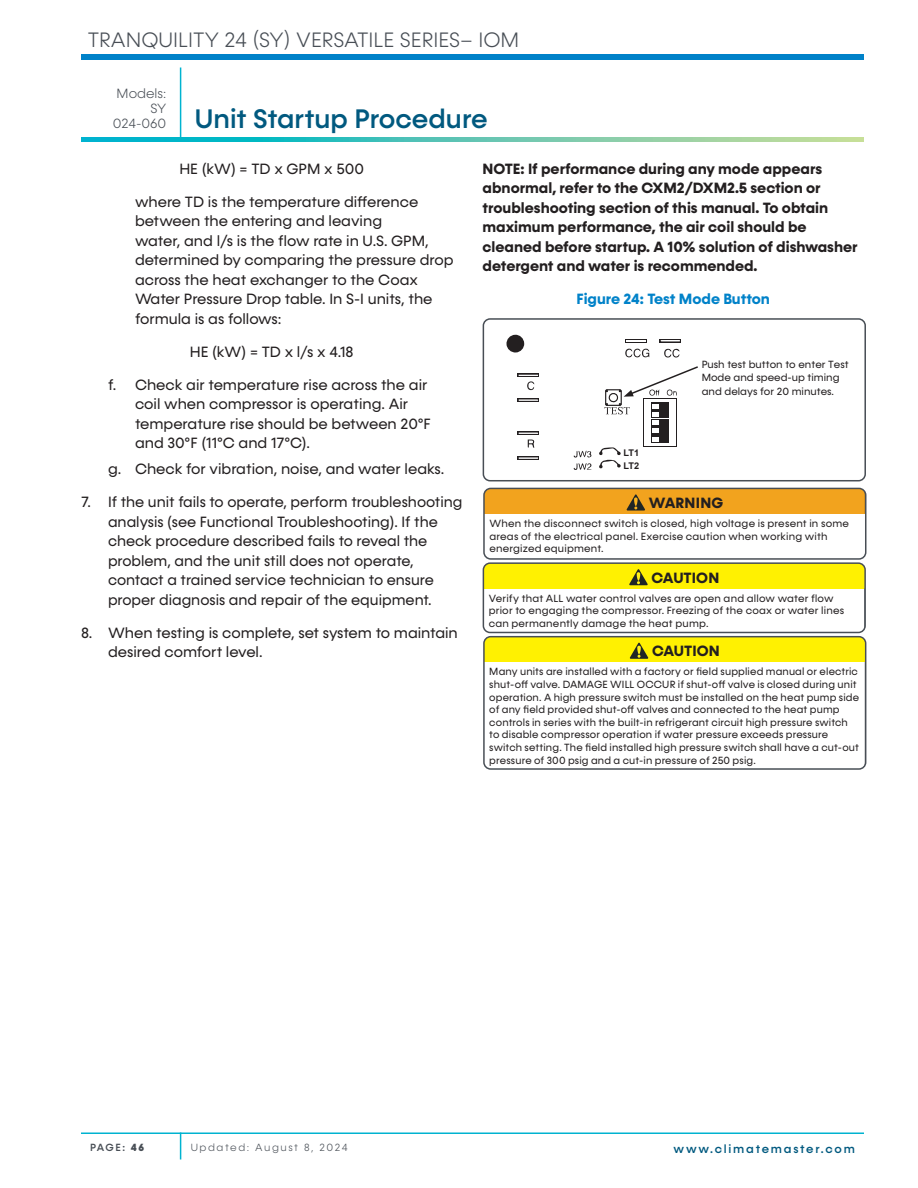
<style>
.page{position:relative;width:918px;height:1188px;background:#fff}
.page>*{position:absolute;margin:0;border:0;box-sizing:border-box;transform-origin:0 0}
.Page_Header_-_not_included_in_TOC{font:500 27px "Konnect";color:#01597f}
.t1{font:300 21px "Konnect";color:#484e55}
.Body_Text{font:15px/19.5px "Konnect";color:#231f20}
.Body_Text-2{font:700 15px/19.5px "Konnect";color:#231f20}
.t2{font:700 15px "Konnect";color:#0082c9}
.t3{font:300 13.5px/15px "Konnect";letter-spacing:-.005em;color:#484e55;text-align:right}
.t4{font:500 12px "Konnect";letter-spacing:.15em;color:#01597f}
.t5{font:10.5px/12.6px "Konnect";letter-spacing:.015em;color:#231f20}
.t6{font:300 10.5px "Konnect";letter-spacing:.145em;color:#484e55}
.t7{font:500 10.5px "Konnect";color:#484e55}
.t8{font:10.35px "Arial";color:#231f20}
.t9{font:700 9.15px/12.6px "Arial";letter-spacing:-.035em;color:#231f20}
.s1{font-weight:800}
</style>
<div class="page">
<div style="left:81px;top:54px;width:783px;height:5px;background:#0082c9"></div>
<hr style="left:180px;top:68px;width:1px;height:71px;background:#00b3d0">
<hr style="left:81px;top:1132px;width:783px;height:2px;background:#00b3d0">
<svg style="left:180px;top:1132px;width:1px;height:28px"></svg>
<svg style="left:81px;top:138px;width:783px;height:3px"></svg>
<div style="left:484px;top:488px;width:381px;height:26px;background:#f2a31e"></div>
<svg style="left:626px;top:494px;width:19px;height:17px"></svg>
<div style="left:483px;top:488px;width:383px;height:72px;border:2px solid #484e55;border-radius:7px"></div>
<div style="left:483px;top:563px;width:382px;height:25px;background:#fff101"></div>
<hr style="left:864px;top:588px;width:1px;height:44px;background:#64666b">
<svg style="left:629px;top:569px;width:19px;height:16px"></svg>
<div style="left:483px;top:562px;width:383px;height:71px;border:2px solid #484e55;border-radius:7px"></div>
<div style="left:484px;top:637px;width:381px;height:25px;background:#fff101"></div>
<hr style="left:865px;top:662px;width:1px;height:107px;background:#64666b">
<svg style="left:630px;top:643px;width:19px;height:16px"></svg>
<div style="left:483px;top:636px;width:383px;height:134px;border:2px solid #484e55;border-radius:7px"></div>
<div style="left:483px;top:318px;width:383px;height:163px;border:2px solid #484e55;border-radius:7px"></div>
<div style="left:506px;top:335px;width:18px;height:18px;background:#231f20;border-radius:50%"></div>
<svg style="left:659px;top:339px;width:22px;height:4px"></svg>
<hr style="left:517px;top:374px;width:22px;height:3px;background:#231f20">
<hr style="left:518px;top:456px;width:21px;height:4px;background:#231f20">
<svg style="left:518px;top:431px;width:21px;height:4px"></svg>
<svg style="left:625px;top:339px;width:22px;height:4px"></svg>
<hr style="left:518px;top:398px;width:21px;height:4px;background:#231f20">
<svg style="left:664px;top:349px;width:16px;height:9px"></svg>
<svg style="left:625px;top:348px;width:24px;height:10px"></svg>
<svg style="left:574px;top:451px;width:18px;height:19px"></svg>
<svg style="left:660px;top:340px;width:20px;height:1px"></svg>
<svg style="left:519px;top:375px;width:19px;height:15px"></svg>
<svg style="left:519px;top:457px;width:19px;height:2px"></svg>
<svg style="left:519px;top:433px;width:19px;height:1px"></svg>
<svg style="left:626px;top:340px;width:20px;height:1px"></svg>
<svg style="left:519px;top:399px;width:19px;height:2px"></svg>
<svg style="left:528px;top:440px;width:6px;height:8px"></svg>
<svg style="left:599px;top:366px;width:99px;height:103px"></svg>
<h2 class="t1" style="left:88px;top:28px;width:433px">Tranquility 24 (SY) VERSATILE SERI ES– IOM</h2>
<p class="t3" style="left:113px;top:86px;width:55px">Models:<br>SY<br>024-060</p>
<p class="Page_Header_-_not_included_in_TOC" style="left:195px;top:103px;width:294px">Unit Startup Procedure</p>
<p class="Body_Text" style="left:179px;top:159px;width:186px">HE (kW) = TD x GPM x 500</p>
<p class="Body_Text" style="left:135px;top:192px;width:320px">where TD is the temperature difference between the entering and leaving<br>water, and l/s is the flow rate in U.S. GPM, determined by comparing the pressure drop across the heat exchanger to the Coax Water Pressure Drop table. In S-I units, the formula is as follows:</p>
<p class="Body_Text" style="left:190px;top:342px;width:165px">HE (kW) = TD x l/s x 4.18</p>
<p class="Body_Text" style="left:135px;top:375px;width:297px;text-indent:-27px">f. Check air temperature rise across the air coil when compressor is operating. Air temperature rise should be between 20°F and 30°F (11°C and 17°C).</p>
<p class="Body_Text" style="left:108px;top:460px;width:338px">g. Check for vibration, noise, and water leaks.</p>
<p class="Body_Text" style="left:108px;top:493px;width:356px;text-indent:-27px">7. If the unit fails to operate, perform troubleshooting analysis (see Functional Troubleshooting). If the check procedure described fails to reveal the problem, and the unit still does not operate, contact a trained service technician to ensure proper diagnosis and repair of the equipment.</p>
<p class="Body_Text" style="left:108px;top:623px;width:351px;text-indent:-27px">8. When testing is complete, set system to maintain desired comfort level.</p>
<p class="Body_Text-2" style="left:483px;top:159px;width:377px">NOTE: If performance during any mode appears abnormal, refer to the CXM2/DXM2.5 section or troubleshooting section of this manual. To obtain maximum performance, the air coil should be cleaned before startup. A 10% solution of dishwasher detergent and water is recommended.</p>
<p class="t2" style="left:577px;top:290px;width:195px">Figure 24: Test Mode Button</p>
<p class="t9" style="left:624px;top:447px;width:17px">LT1<br>LT2</p>
<p class="t5" style="left:702px;top:358px;width:149px;line-height:13.5px">Push test button to enter Test<br>Mode and speed-up timing and delays for 20 minutes.</p>
<p class="Body_Text-2" style="left:649px;top:494px;width:76px">WARNING</p>
<p class="t5" style="left:489px;top:517px;width:361px">When the disconnect switch is closed, high voltage is present in some areas of the electrical panel. Exercise caution when working with energized equipment.</p>
<p class="Body_Text-2" style="left:651px;top:568px;width:69px">CAUTION</p>
<p class="t5" style="left:489px;top:592px;width:357px">Verify that ALL water control valves are open and allow water flow prior to engaging the compressor. Freezing of the coax or water lines can permanently damage the heat pump.</p>
<p class="Body_Text-2" style="left:652px;top:642px;width:69px">CAUTION</p>
<p class="t5" style="left:489px;top:666px;width:371px">Many units are installed with a factory or field supplied manual or electric shut-off valve. DAMAGE WILL OCCUR if shut-off valve is closed during unit operation. A high pressure switch must be installed on the heat pump side of any field provided shut-off valves and connected to the heat pump controls in series with the built-in refrigerant circuit high pressure switch to disable compressor operation if water pressure exceeds pressure switch setting. The field installed high pressure switch shall have a cut-out pressure of 300 psig and a cut-in pressure of 250 psig.</p>
<p class="t8" style="left:773px;top:516px;width:19px">LT2</p>
<p class="t7" style="left:90px;top:1142px;width:55px">PAGE: <span class="s1">46</span></p>
<p class="t6" style="left:191px;top:1142px;width:159px">Updated: August 8, 2024</p>
<p class="t4" style="left:673px;top:1141px;width:183px">www.climatemaster.com</p>
</div>
